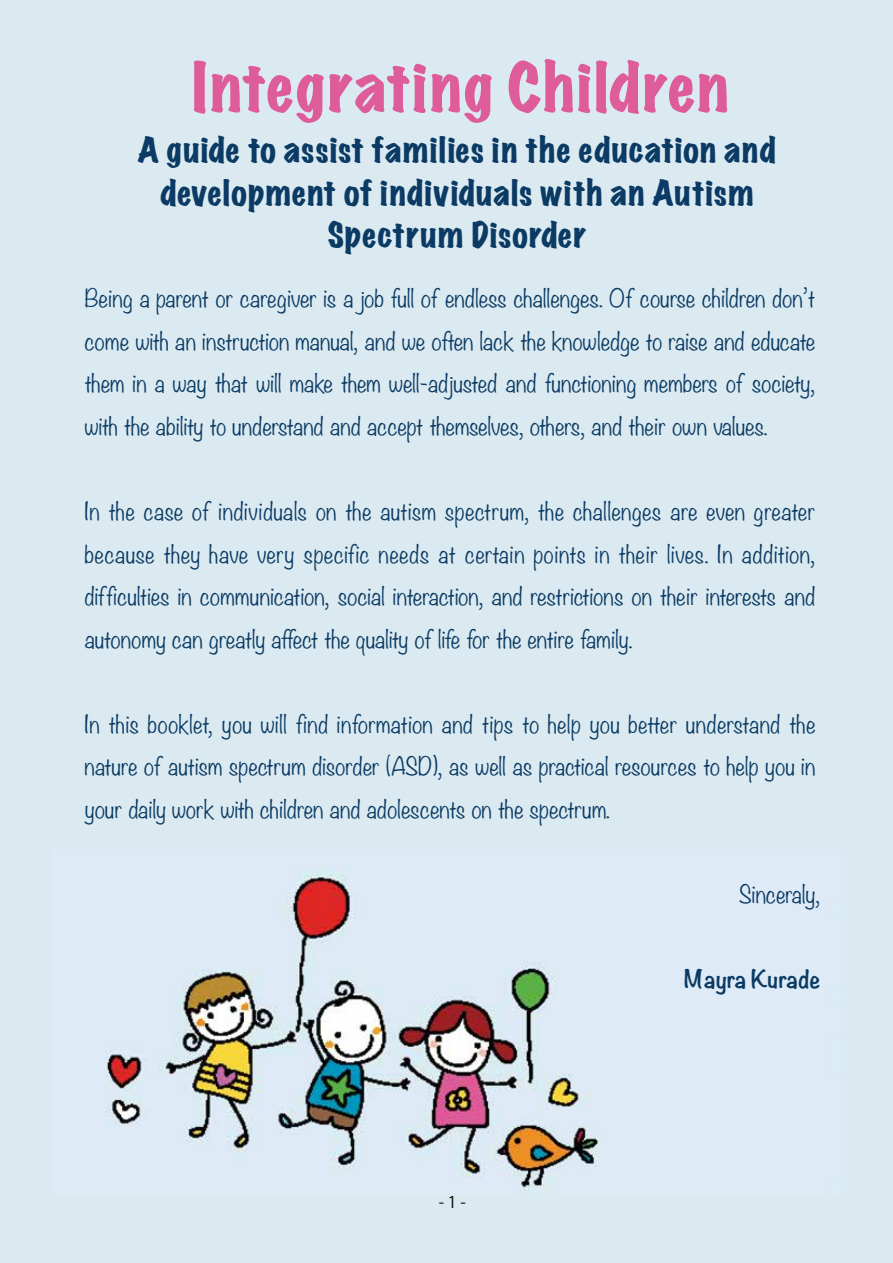
<style>
.page{position:relative;width:893px;height:1263px;background:#dbeaf0}
.page>*{position:absolute;margin:0;border:0;box-sizing:border-box;transform-origin:0 0}
.t1{font:expanded 61.65px "Marker Felt";letter-spacing:.035em;color:#dd5c99}
.t2{font:expanded 31.95px/42.5px "Marker Felt";letter-spacing:.035em;color:#0b3b65;text-align:center}
.t3{font:300 22.35px/42.6px "Noteworthy";color:#0b3b65;text-align:justify}
.t4{font:700 22.35px "Noteworthy";color:#0b3b65}
.t5{font:15.9px "Koz Go Pr 6 N";color:#000}
</style>
<div class="page">
<img style="left:106px;top:867px;width:493px;height:322px">
<h1 class="t1" style="left:192px;top:39px;width:538px">Integrating Children</h1>
<h2 class="t2" style="left:138px;top:128px;width:640px">A guide to assist families in the education and development of individuals with an Autism<br>Spectrum Disorder</h2>
<p class="t3" style="left:84px;top:277px;width:732px">Being a parent or caregiver is a job full of endless challenges. Of course children don’t come with an instruction manual, and we often lack the knowledge to raise and educate them in a way that will make them well-adjusted and functioning members of society, with the ability to understand and accept themselves, others, and their own values.</p>
<p class="t3" style="left:84px;top:489px;width:732px">In the case of individuals on the autism spectrum, the challenges are even greater because they have very specific needs at certain points in their lives. In addition, difficulties in communication, social interaction, and restrictions on their interests and autonomy can greatly affect the quality of life for the entire family.</p>
<p class="t3" style="left:84px;top:702px;width:732px">In this booklet, you will find information and tips to help you better understand the nature of autism spectrum disorder (ASD), as well as practical resources to help you in your daily work with children and adolescents on the spectrum.</p>
<p class="t3" style="left:739px;top:872px;width:83px">Sinceraly,</p>
<p class="t5" style="left:439px;top:1193px;width:29px">- 1 -</p>
<p class="t4" style="left:684px;top:959px;width:138px">Mayra Kurade</p>
</div>
